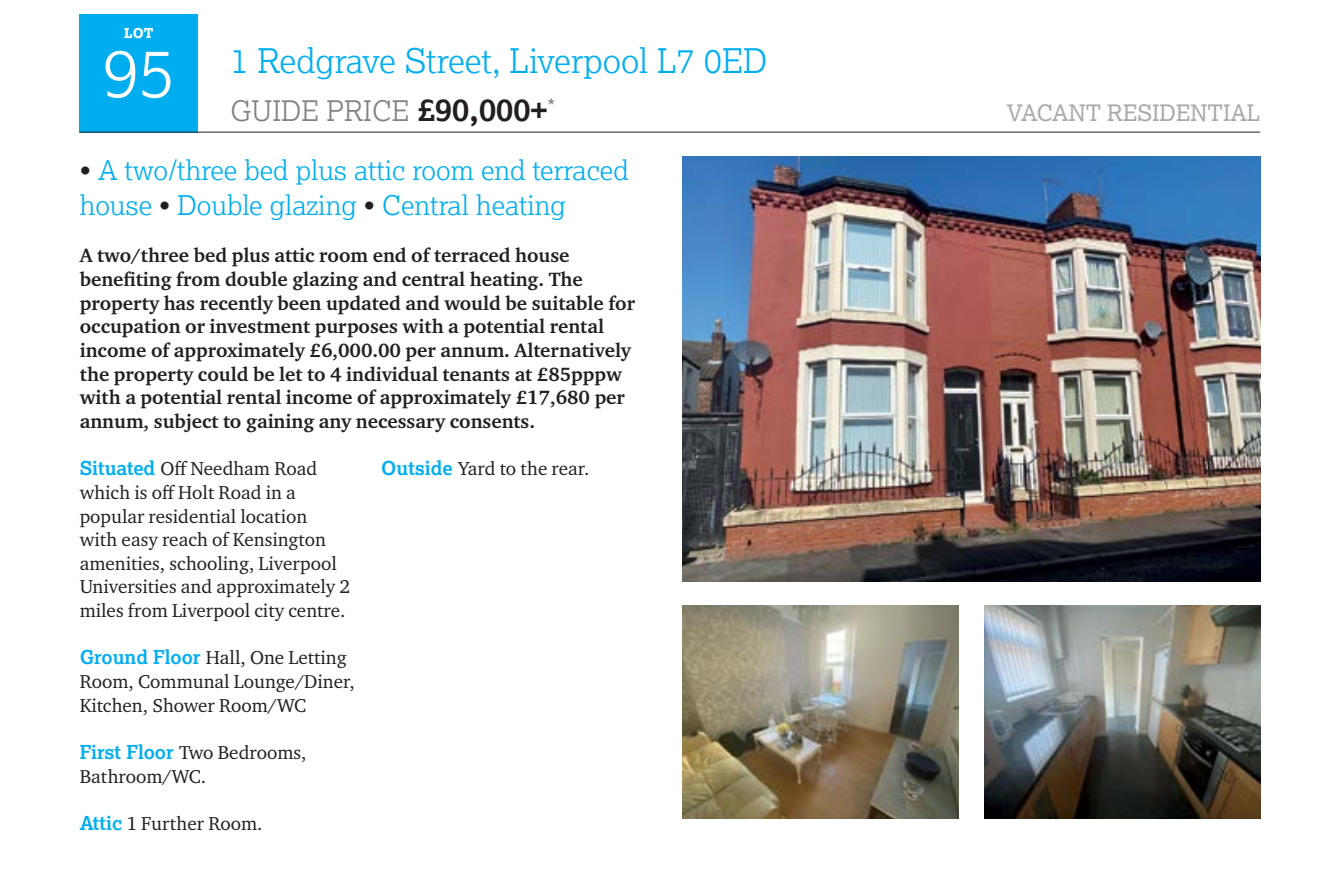
<style>
.page{position:relative;width:1340px;height:881px;background:#fff}
.page>*{position:absolute;margin:0;border:0;box-sizing:border-box;transform-origin:0 0}
.t1{font:300 67.5px "Lexia";color:#fff}
.t2{font:300 33.75px "Lexia";color:#00aeef}
.t3{font:300 28.12px "Lexia";color:#808285}
.t4{font:300 27px/35.3px "Lexia";color:#00aeef}
.t5{font:22.5px "Lexia";color:#a7a9ac}
.t6{font:20.25px "Lexia";color:#808285}
.t7{font:700 19.8px/23.6px "Charter ITC Pro";color:#231f20}
.t8{font:19.12px/23.6px "Charter ITC Pro";color:#231f20}
.t9{font:800 13.5px "Lexia";color:#fff}
.s1{font-weight:700;font-size:31.5px;color:#231f20}
.s2{color:#231f20}
.s3{font-family:"Lexia";font-weight:700;color:#00aeef}
</style>
<div class="page">
<div style="left:80px;top:14px;width:118px;height:118px;background:#00aeef"></div>
<hr style="left:80px;top:132px;width:1180px;height:1px;background:#231f20">
<img style="left:682px;top:156px;width:578px;height:425px">
<img style="left:682px;top:605px;width:276px;height:212px">
<img style="left:984px;top:605px;width:276px;height:212px">
<p class="t9" style="left:124px;top:24px;width:31px">LOT</p>
<h1 class="t1" style="left:102px;top:30px;width:74px">95</h1>
<h2 class="t2" style="left:230px;top:40px;width:538px">1 Redgrave Street, Liverpool L7 0ED</h2>
<h3 class="t3" style="left:230px;top:93px;width:318px">GUIDE PRICE <span class="s1">£90,000+</span></h3>
<p class="t5" style="left:1006px;top:98px;width:255px">VACANT RESIDENTIAL</p>
<p class="t6" style="left:547px;top:94px;width:9px">*</p>
<h3 class="t4" style="left:80px;top:151px;width:550px"><span class="s2">•</span> A two/three bed plus attic room end terraced house <span class="s2">•</span> Double glazing <span class="s2">•</span> Central heating</h3>
<p class="t7" style="left:80px;top:244px;width:557px">A two/three bed plus attic room end of terraced house benefiting from double glazing and central heating. The property has recently been updated and would be suitable for occupation or investment purposes with a potential rental income of approximately £6,000.00 per annum. Alternatively the property could be let to 4 individual tenants at £85pppw with a potential rental income of approximately £17,680 per annum, subject to gaining any necessary consents.</p>
<p class="t8" style="left:80px;top:456px;width:272px"><span class="s3">Situated</span> Off Needham Road which is off Holt Road in a popular residential location<br>with easy reach of Kensington amenities, schooling, Liverpool<br>Universities and approximately 2 miles from Liverpool city centre.</p>
<p class="t8" style="left:80px;top:645px;width:276px"><span class="s3">Ground Floor</span> Hall, One Letting<br>Room, Communal Lounge/Diner,<br>Kitchen, Shower Room/WC</p>
<p class="t8" style="left:80px;top:740px;width:228px"><span class="s3">First Floor</span> Two Bedrooms,<br>Bathroom/WC.</p>
<p class="t8" style="left:80px;top:811px;width:184px"><span class="s3">Attic</span> 1 Further Room.</p>
<p class="t8" style="left:381px;top:456px;width:210px"><span class="s3">Outside</span> Yard to the rear.</p>
</div>
